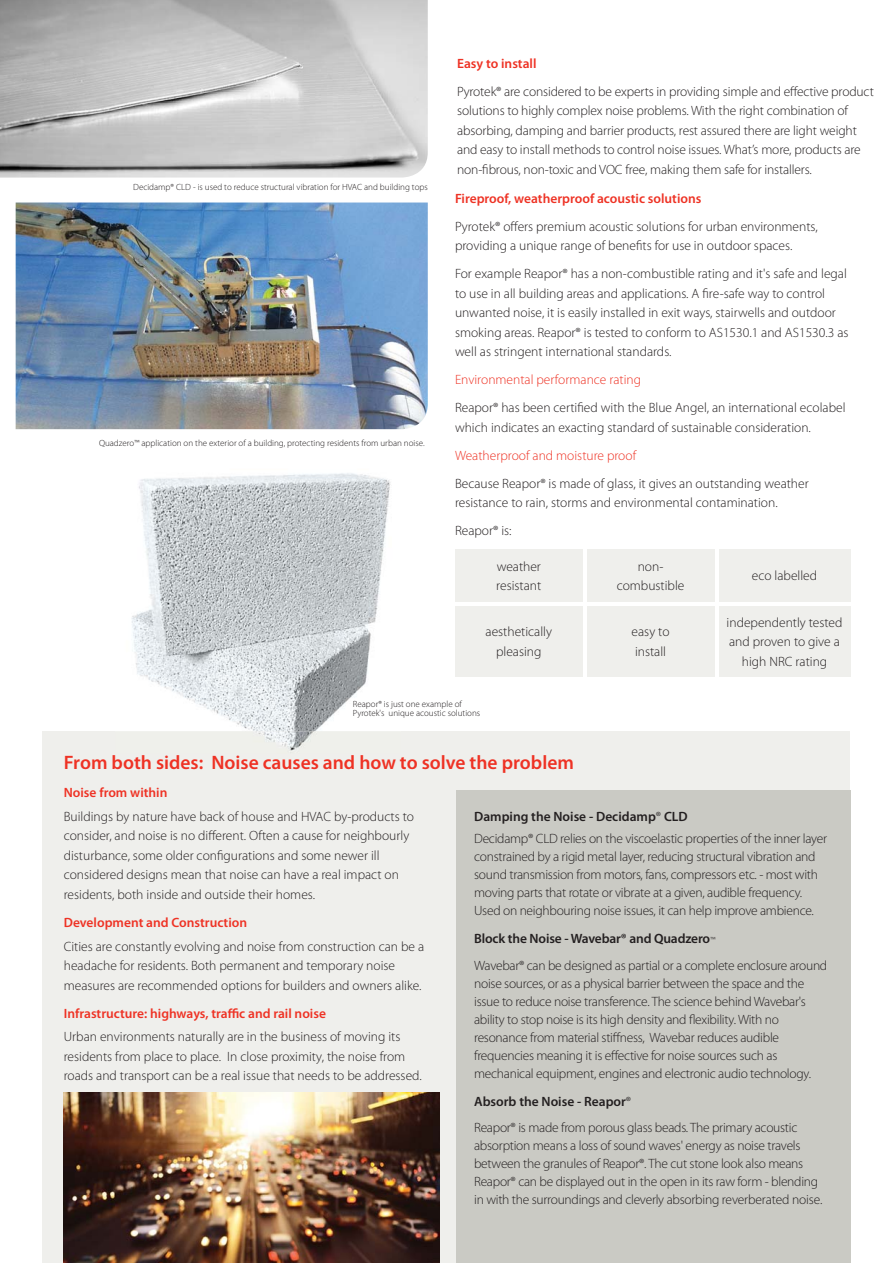
<style>
.page{position:relative;width:893px;height:1263px;background:#fff}
.page>*{position:absolute;margin:0;border:0;box-sizing:border-box;transform-origin:0 0}
.t1{font:600 19.5px "Myriad Pro";color:#ee3224}
.t2{font:300 13.5px/19.5px "Myriad Pro";letter-spacing:-.01em;color:#231f20}
.t3{font:600 13.5px "Myriad Pro";color:#ee3224}
.t4{font:300 13.5px "Myriad Pro";color:#ee3224}
.t5{font:300 9px/9px "Myriad Pro";color:#231f20}
.s1{font-weight:600}
.s2{font-size:9px}
</style>
<div class="page">
<div style="left:43px;top:731px;width:807px;height:532px;background:#efefec"></div>
<div style="left:456px;top:790px;width:394px;height:473px;background:#cacac4"></div>
<img style="left:131px;top:473px;width:260px;height:278px">
<img style="left:0;top:0;width:428px;height:178px">
<img style="left:16px;top:202px;width:412px;height:227px">
<div style="left:455px;top:549px;width:128px;height:53px;background:#efefec"></div>
<div style="left:587px;top:549px;width:127px;height:53px;background:#efefec"></div>
<div style="left:719px;top:549px;width:131px;height:53px;background:#efefec"></div>
<div style="left:455px;top:606px;width:128px;height:70px;background:#efefec"></div>
<div style="left:587px;top:606px;width:127px;height:70px;background:#efefec"></div>
<div style="left:719px;top:606px;width:131px;height:70px;background:#efefec"></div>
<img style="left:64px;top:1093px;width:375px;height:170px">
<p class="t5" style="left:133px;top:183px;width:296px">Decidamp® CLD - is used to reduce structural vibration for HVAC and building tops</p>
<p class="t5" style="left:99px;top:439px;width:327px">Quadzero™ application on the exterior of a building, protecting residents from urban noise.</p>
<p class="t3" style="left:457px;top:58px;width:81px">Easy to install</p>
<p class="t2" style="left:457px;top:83px;width:418px">Pyrotek® are considered to be experts in providing simple and effective product solutions to highly complex noise problems. With the right combination of absorbing, damping and barrier products, rest assured there are light weight and easy to install methods to control noise issues. What’s more, products are non-fibrous, non-toxic and VOC free, making them safe for installers.</p>
<p class="t3" style="left:455px;top:193px;width:248px">Fireproof, weatherproof acoustic solutions</p>
<p class="t2" style="left:455px;top:218px;width:364px">Pyrotek® offers premium acoustic solutions for urban environments, providing a unique range of benefits for use in outdoor spaces.</p>
<p class="t2" style="left:455px;top:265px;width:395px">For example Reapor® has a non-combustible rating and it's safe and legal to use in all building areas and applications. A fire-safe way to control unwanted noise, it is easily installed in exit ways, stairwells and outdoor smoking areas. Reapor® is tested to conform to AS1530.1 and AS1530.3 as well as stringent international standards.</p>
<p class="t4" style="left:455px;top:374px;width:188px">Environmental performance rating</p>
<p class="t2" style="left:455px;top:399px;width:392px">Reapor® has been certified with the Blue Angel, an international ecolabel which indicates an exacting standard of sustainable consideration.</p>
<p class="t4" style="left:455px;top:450px;width:183px">Weatherproof and moisture proof</p>
<p class="t2" style="left:455px;top:475px;width:355px">Because Reapor® is made of glass, it gives an outstanding weather resistance to rain, storms and environmental contamination.</p>
<p class="t2" style="left:455px;top:522px;width:58px">Reapor® is:</p>
<p class="t2" style="left:496px;top:558px;width:46px">weather resistant</p>
<p class="t2" style="left:617px;top:558px;width:69px;text-align:center">non&shy;combustible</p>
<p class="t2" style="left:752px;top:567px;width:67px">eco labelled</p>
<p class="t2" style="left:486px;top:623px;width:68px;text-align:center">aesthetically pleasing</p>
<p class="t2" style="left:632px;top:623px;width:39px">easy to install</p>
<p class="t2" style="left:727px;top:614px;width:117px;text-align:center">independently tested and proven to give a high NRC rating</p>
<p class="t5" style="left:353px;top:701px;width:129px">Reapor® is just one example of<br>Pyrotek's unique acoustic solutions</p>
<h1 class="t1" style="left:64px;top:755px;width:512px">From both sides: Noise causes and how to solve the problem</h1>
<p class="t3" style="left:64px;top:787px;width:105px">Noise from within</p>
<p class="t2" style="left:64px;top:808px;width:352px">Buildings by nature have back of house and HVAC by-products to consider, and noise is no different. Often a cause for neighbourly disturbance, some older configurations and some newer ill considered designs mean that noise can have a real impact on residents, both inside and outside their homes.</p>
<p class="t3" style="left:64px;top:917px;width:185px">Development and Construction</p>
<p class="t2" style="left:64px;top:938px;width:362px">Cities are constantly evolving and noise from construction can be a headache for residents. Both permanent and temporary noise measures are recommended options for builders and owners alike.</p>
<p class="t3" style="left:64px;top:1008px;width:264px">Infrastructure: highways, traffic and rail noise</p>
<p class="t2" style="left:64px;top:1028px;width:359px">Urban environments naturally are in the business of moving its residents from place to place. In close proximity, the noise from roads and transport can be a real issue that needs to be addressed.</p>
<p class="t2" style="left:474px;top:806px;width:354px;line-height:22.2px"><span class="s1">Damping the Noise - Decidamp</span>® <span class="s1">CLD<br></span>Decidamp® CLD relies on the viscoelastic properties of the inner layer</p>
<p class="t2" style="left:474px;top:849px;width:345px;line-height:18px">constrained by a rigid metal layer, reducing structural vibration and sound transmission from motors, fans, compressors etc. - most with moving parts that rotate or vibrate at a given, audible frequency.<br>Used on neighbouring noise issues, it can help improve ambience.</p>
<p class="t2" style="left:474px;top:926px;width:355px;line-height:26.5px"><span class="s1">Block the Noise - Wavebar® and Quadzero</span><span class="s2">™<br></span>Wavebar® can be designed as partial or a complete enclosure around</p>
<p class="t2" style="left:474px;top:975px;width:338px;line-height:18px">noise sources, or as a physical barrier between the space and the issue to reduce noise transference. The science behind Wavebar's ability to stop noise is its high density and flexibility. With no resonance from material stiffness, Wavebar reduces audible frequencies meaning it is effective for noise sources such as mechanical equipment, engines and electronic audio technology.</p>
<p class="t2" style="left:474px;top:1089px;width:325px;line-height:26.5px"><span class="s1">Absorb the Noise - Reapor</span>®<br>Reapor® is made from porous glass beads. The primary acoustic</p>
<p class="t2" style="left:474px;top:1138px;width:350px;line-height:18px">absorption means a loss of sound waves' energy as noise travels between the granules of Reapor®. The cut stone look also means Reapor® can be displayed out in the open in its raw form - blending in with the surroundings and cleverly absorbing reverberated noise.</p>
</div>
